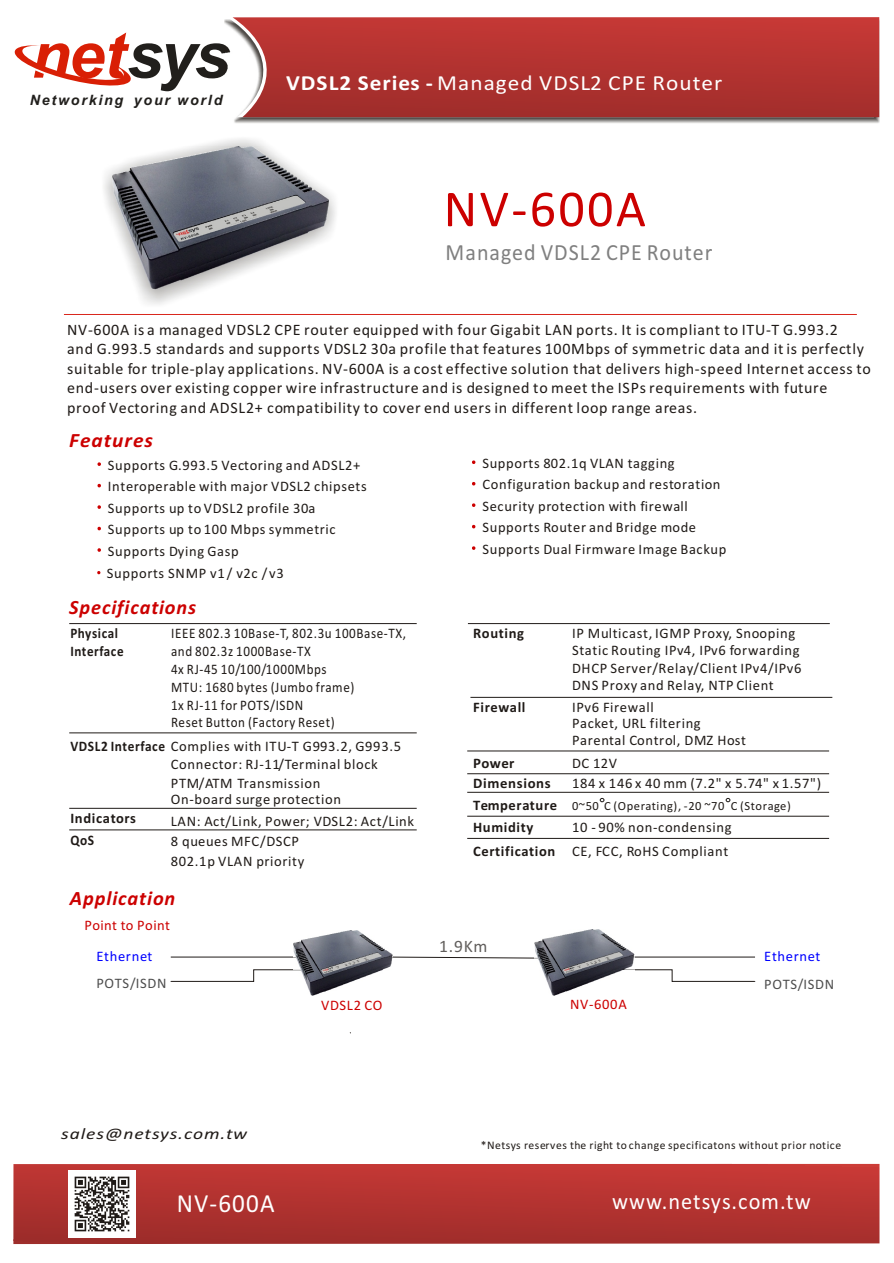
<style>
.page{position:relative;width:894px;height:1263px;background:#fff}
.page>*{position:absolute;margin:0;border:0;box-sizing:border-box;transform-origin:0 0}
.t1{font:italic 700 64.65px "Arial";color:#211f1c}
.t2{font:52.35px "Calibri";letter-spacing:.045em;color:#c00}
.t3{font:26.25px "Calibri";letter-spacing:.045em;color:#fff;scale:.96 1}
.t4{font:23.25px "Calibri";letter-spacing:.045em;color:#808080;scale:.94 1}
.t5{font:23.25px "Calibri";letter-spacing:.045em;color:#fff;scale:.96 1}
.t6{font:21.6px "Calibri";letter-spacing:.045em;color:#fff;scale:1.08 1}
.t7{font:italic 700 20.4px "Calibri";letter-spacing:.045em;color:#c00}
.t8{font:italic 700 20.4px "Calibri";letter-spacing:.045em;color:#c00;scale:1.05 1}
.t9{font:17.4px "Calibri";color:#615e5c}
.t10{font:16.05px/19.5px "Calibri";letter-spacing:.045em;color:#1f1a17}
.t11{font:italic 16.05px "Calibri";letter-spacing:.045em;color:#1f1a17;scale:1.23 1}
.t12{font:14.55px/21.5px "Calibri";letter-spacing:.045em;color:#1f1a17}
.t13{font:14.55px/17.7px "Calibri";letter-spacing:.045em;color:#1f1a17;scale:.9 1}
.t14{font:700 14.55px/19.5px "Calibri";letter-spacing:.045em;color:#1f1a17}
.t15{font:14.55px "Calibri";letter-spacing:.04em;color:#c00}
.t16{font:14.55px "Calibri";letter-spacing:.045em;color:#4d4d4d}
.t17{font:700 14.55px "Calibri";letter-spacing:.045em;color:#1f1a17;scale:.9 1}
.t18{font:14.55px "Calibri";letter-spacing:.045em;color:#00f}
.t19{font:700 14.55px "Calibri";letter-spacing:.045em;color:#1f1a17;scale:.92 1}
.t20{font:italic 700 14.25px "Arial";letter-spacing:.125em;color:#211f1c}
.t21{font:12.45px "Calibri";letter-spacing:.045em;color:#1f1a17}
.t22{font:11.7px "Calibri";letter-spacing:.045em;color:#1f1a17}
.s1{font-weight:700}
</style>
<div class="page">
<hr style="left:64px;top:314px;width:793px;height:1px;background:#d9261c">
<img style="left:103px;top:139px;width:233px;height:166px">
<img style="left:112px;top:147px;width:218px;height:142px">
<hr style="left:171px;top:957px;width:130px;height:1px;background:#1f1a17">
<hr style="left:625px;top:957px;width:130px;height:1px;background:#1f1a17">
<svg style="left:392px;top:957px;width:142px;height:1px"></svg>
<svg style="left:98px;top:462px;width:3px;height:4px"></svg>
<svg style="left:98px;top:505px;width:3px;height:4px"></svg>
<svg style="left:98px;top:548px;width:3px;height:4px"></svg>
<svg style="left:472px;top:460px;width:3px;height:4px"></svg>
<svg style="left:472px;top:503px;width:3px;height:4px"></svg>
<svg style="left:472px;top:546px;width:3px;height:4px"></svg>
<hr style="left:69px;top:623px;width:348px;height:1px;background:#1f1a17">
<hr style="left:468px;top:623px;width:362px;height:1px;background:#1f1a17">
<hr style="left:470px;top:697px;width:362px;height:1px;background:#1f1a17">
<hr style="left:467px;top:792px;width:362px;height:1px;background:#1f1a17">
<hr style="left:467px;top:773px;width:362px;height:1px;background:#1f1a17">
<hr style="left:467px;top:816px;width:362px;height:1px;background:#1f1a17">
<hr style="left:467px;top:751px;width:362px;height:1px;background:#1f1a17">
<svg style="left:600px;top:798px;width:4px;height:4px"></svg>
<svg style="left:171px;top:969px;width:122px;height:13px"></svg>
<svg style="left:634px;top:969px;width:121px;height:13px"></svg>
<img style="left:293px;top:930px;width:99px;height:65px">
<hr style="left:69px;top:733px;width:348px;height:1px;background:#1f1a17">
<hr style="left:69px;top:830px;width:348px;height:1px;background:#1f1a17">
<hr style="left:69px;top:808px;width:348px;height:1px;background:#1f1a17">
<img style="left:534px;top:930px;width:100px;height:65px">
<svg style="left:14px;top:33px;width:117px;height:53px"></svg>
<img style="left:224px;top:19px;width:656px;height:104px">
<img style="left:233px;top:17px;width:646px;height:100px">
<img style="left:13px;top:1164px;width:867px;height:80px">
<svg style="left:69px;top:1170px;width:67px;height:68px"></svg>
<svg style="left:726px;top:798px;width:4px;height:4px"></svg>
<hr style="left:467px;top:838px;width:362px;height:1px;background:#1f1a17">
<h1 class="t1" style="left:127px;top:31px;width:105px">sys</h1>
<p class="t20" style="left:30px;top:95px;width:194px">Networking your world</p>
<h3 class="t6" style="left:302px;top:73px;width:312px"><span class="s1">VDSL2 Series -</span> VDSL2 CPE Router</h3>
<h3 class="t6" style="left:286px;top:74px;width:405px"><span class="s1">VDSL2 Series -</span> Managed VDSL2 CPE Router</h3>
<h2 class="t2" style="left:444px;top:187px;width:204px">NV-600A</h2>
<h3 class="t4" style="left:446px;top:242px;width:285px">Managed VDSL2 CPE Router</h3>
<p class="t10" style="left:67px;top:321px;width:805px">NV-600A is a managed VDSL2 CPE router equipped with four Gigabit LAN ports. It is compliant to ITU-T G.993.2<br>and G.993.5 standards and supports VDSL2 30a profile that features 100Mbps of symmetric data and it is perfectly suitable for triple-play applications. NV-600A is a cost effective solution that delivers high-speed Internet access to end-users over existing copper wire infrastructure and is designed to meet the ISPs requirements with future<br>proof Vectoring and ADSL2+ compatibility to cover end users in different loop range areas.</p>
<h3 class="t8" style="left:69px;top:432px;width:81px">Features</h3>
<p class="t12" style="left:108px;top:455px;width:260px">Supports G.993.5 Vectoring and ADSL2+ Interoperable with major VDSL2 chipsets Supports up to VDSL2 profile 30a Supports up to 100 Mbps symmetric Supports Dying Gasp</p>
<p class="t12" style="left:482px;top:454px;width:245px">Supports 802.1q VLAN tagging Configuration backup and restoration Security protection with firewall Supports Router and Bridge mode Supports Dual Firmware Image Backup</p>
<p class="t12" style="left:107px;top:563px;width:179px">Supports SNMP v1 / v2c / v3</p>
<h3 class="t7" style="left:69px;top:598px;width:128px">Specifications</h3>
<p class="t17" style="left:70px;top:628px;width:54px">Physical</p>
<p class="t13" style="left:171px;top:626px;width:263px">IEEE 802.3 10Base-T, 802.3u 100Base-TX,</p>
<p class="t17" style="left:70px;top:645px;width:61px">Interface</p>
<p class="t13" style="left:171px;top:644px;width:205px">and 802.3z 1000Base-TX<br>4x RJ-45 10/100/1000Mbps<br>MTU: 1680 bytes (Jumbo frame)<br>1x RJ-11 for POTS/ISDN<br>Reset Button (Factory Reset)</p>
<p class="t12" style="left:70px;top:737px;width:332px"><span class="s1">VDSL2 Interface</span> Complies with ITU-T G993.2, G993.5</p>
<p class="t12" style="left:171px;top:755px;width:209px;line-height:19.6px">Connector: RJ-11/Terminal block<br>PTM/ATM Transmission</p>
<p class="t12" style="left:171px;top:790px;width:172px">On-board surge protection</p>
<p class="t14" style="left:70px;top:810px;width:67px">Indicators</p>
<p class="t12" style="left:171px;top:811px;width:245px">LAN: Act/Link, Power; VDSL2: Act/Link</p>
<p class="t19" style="left:70px;top:834px;width:27px">QoS</p>
<p class="t12" style="left:171px;top:832px;width:130px">8 queues MFC/DSCP</p>
<p class="t12" style="left:171px;top:852px;width:135px">802.1p VLAN priority</p>
<h3 class="t7" style="left:70px;top:890px;width:107px">Application</h3>
<p class="t15" style="left:85px;top:919px;width:87px">Point to Point</p>
<p class="t18" style="left:96px;top:951px;width:58px">Ethernet</p>
<p class="t16" style="left:96px;top:977px;width:72px">POTS/ISDN</p>
<p class="t14" style="left:473px;top:624px;width:52px">Routing</p>
<p class="t12" style="left:572px;top:624px;width:225px">IP Multicast, IGMP Proxy, Snooping</p>
<p class="t12" style="left:572px;top:640px;width:229px">Static Routing IPv4, IPv6 forwarding</p>
<p class="t12" style="left:572px;top:661px;width:231px;line-height:17.1px">DHCP Server/Relay/Client IPv4/IPv6<br>DNS Proxy and Relay, NTP Client</p>
<p class="t14" style="left:473px;top:698px;width:54px">Firewall</p>
<p class="t12" style="left:572px;top:699px;width:175px;line-height:16.8px">IPv6 Firewall<br>Packet, URL filtering<br>Parental Control, DMZ Host</p>
<p class="t14" style="left:473px;top:755px;width:79px">Power<br>Dimensions</p>
<p class="t12" style="left:572px;top:755px;width:251px;line-height:19.8px">DC 12V<br>184 x 146 x 40 mm (7.2" x 5.74" x 1.57")</p>
<p class="t14" style="left:473px;top:816px;width:84px;line-height:24.2px">Humidity<br>Certification</p>
<p class="t12" style="left:572px;top:818px;width:161px">10 - 90% non-condensing</p>
<p class="t14" style="left:473px;top:796px;width:86px">Temperature</p>
<p class="t21" style="left:572px;top:801px;width:220px">0~50 C (Operating), -20 ~70 C (Storage)</p>
<p class="t12" style="left:572px;top:842px;width:158px">CE, FCC, RoHS Compliant</p>
<p class="t9" style="left:439px;top:939px;width:50px">1.9Km</p>
<p class="t18" style="left:764px;top:951px;width:58px">Ethernet</p>
<p class="t16" style="left:764px;top:978px;width:72px">POTS/ISDN</p>
<p class="t11" style="left:61px;top:1127px;width:153px">sales@netsys.com.tw</p>
<p class="t15" style="left:321px;top:999px;width:63px">VDSL2 CO</p>
<p class="t15" style="left:570px;top:998px;width:58px">NV-600A</p>
<p class="t22" style="left:481px;top:1140px;width:362px">*Netsys reserves the right to change specificatons without prior notice</p>
<h3 class="t3" style="left:177px;top:1193px;width:103px">NV-600A</h3>
<h3 class="t5" style="left:612px;top:1191px;width:208px">www.netsys.com.tw</h3>
</div>
